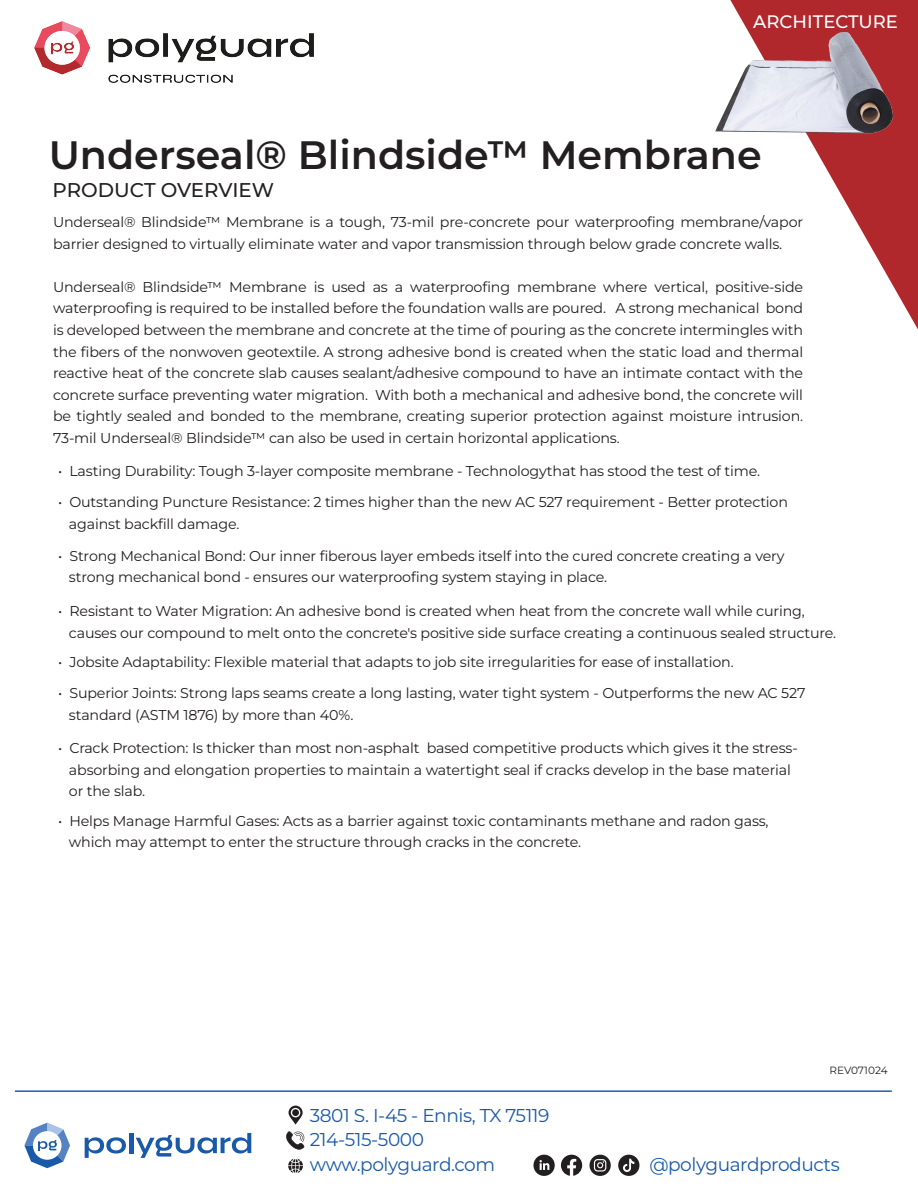
<style>
.page{position:relative;width:918px;height:1188px;background:#fff}
.page>*{position:absolute;margin:0;border:0;box-sizing:border-box;transform-origin:0 0}
.t1{font:100 39.6px "Montserrat";color:#231f20}
.t2{font:500 19.8px "Montserrat";color:#231f20}
.t3{font:18.6px/24.5px "Montserrat";letter-spacing:-.025em;color:#1959a9}
.t4{font:500 18px "Montserrat";color:#fff}
.t5{font:100 14.25px/21.6px "Montserrat";letter-spacing:-.01em;color:#231f20}
.t6{font:100 10.5px "Montserrat";letter-spacing:-.005em;color:#231f20}
</style>
<div class="page">
<svg style="left:818px;top:0;width:100px;height:330px;fill:#b1282c"></svg>
<img style="left:715px;top:0;width:190px;height:154px">
<svg style="left:286px;top:1131px;width:19px;height:19px"></svg>
<svg style="left:288px;top:1159px;width:15px;height:14px"></svg>
<svg style="left:289px;top:1106px;width:14px;height:19px"></svg>
<svg style="left:590px;top:1155px;width:21px;height:21px"></svg>
<svg style="left:561px;top:1155px;width:21px;height:21px"></svg>
<svg style="left:533px;top:1155px;width:22px;height:21px"></svg>
<svg style="left:618px;top:1155px;width:21px;height:21px"></svg>
<hr style="left:15px;top:1090px;width:877px;height:2px;background:#1959a9">
<svg style="left:24px;top:1123px;width:46px;height:45px"></svg>
<hr style="left:129px;top:1133px;width:4px;height:20px;background:#1959a9">
<svg style="left:136px;top:1133px;width:115px;height:25px"></svg>
<svg style="left:85px;top:1137px;width:41px;height:21px"></svg>
<img style="left:35px;top:22px;width:279px;height:61px">
<p class="t4" style="left:753px;top:9px;width:146px">ARCHITECTURE</p>
<h1 class="t1" style="left:49px;top:129px;width:715px">Underseal® Blindside™ Membrane</h1>
<h2 class="t2" style="left:53px;top:176px;width:223px">PRODUCT OVERVIEW</h2>
<p class="t5" style="left:53px;top:211px;width:752px">Underseal® Blindside™ Membrane is a tough, 73-mil pre-concrete pour waterproofing membrane/vapor barrier designed to virtually eliminate water and vapor transmission through below grade concrete walls.</p>
<p class="t5" style="left:53px;top:276px;width:752px;text-align:justify">Underseal® Blindside™ Membrane is used as a waterproofing membrane where vertical, positive-side waterproofing is required to be installed before the foundation walls are poured. A strong mechanical bond is developed between the membrane and concrete at the time of pouring as the concrete intermingles with the fibers of the nonwoven geotextile. A strong adhesive bond is created when the static load and thermal reactive heat of the concrete slab causes sealant/adhesive compound to have an intimate contact with the concrete surface preventing water migration. With both a mechanical and adhesive bond, the concrete will be tightly sealed and bonded to the membrane, creating superior protection against moisture intrusion.<br>73-mil Underseal® Blindside™ can also be used in certain horizontal applications.</p>
<p class="t5" style="left:58px;top:459px;width:703px">• Lasting Durability: Tough 3-layer composite membrane - Technologythat has stood the test of time.</p>
<p class="t5" style="left:69px;top:491px;width:721px;text-indent:-11px">• Outstanding Puncture Resistance: 2 times higher than the new AC 527 requirement - Better protection against backfill damage.</p>
<p class="t5" style="left:69px;top:545px;width:717px;text-indent:-11px">• Strong Mechanical Bond: Our inner fiberous layer embeds itself into the cured concrete creating a very strong mechanical bond - ensures our waterproofing system staying in place.</p>
<p class="t5" style="left:69px;top:600px;width:769px;text-indent:-11px">• Resistant to Water Migration: An adhesive bond is created when heat from the concrete wall while curing, causes our compound to melt onto the concrete's positive side surface creating a continuous sealed structure.</p>
<p class="t5" style="left:58px;top:651px;width:677px">• Jobsite Adaptability: Flexible material that adapts to job site irregularities for ease of installation.</p>
<p class="t5" style="left:69px;top:682px;width:738px;text-indent:-11px">• Superior Joints: Strong laps seams create a long lasting, water tight system - Outperforms the new AC 527 standard (ASTM 1876) by more than 40%.</p>
<p class="t5" style="left:69px;top:737px;width:730px;text-indent:-11px">• Crack Protection: Is thicker than most non-asphalt based competitive products which gives it the stress&shy;absorbing and elongation properties to maintain a watertight seal if cracks develop in the base material or the slab.</p>
<p class="t5" style="left:69px;top:810px;width:701px;text-indent:-11px">• Helps Manage Harmful Gases: Acts as a barrier against toxic contaminants methane and radon gass, which may attempt to enter the structure through cracks in the concrete.</p>
<h3 class="t3" style="left:310px;top:1102px;width:241px">3801 S. I-45 - Ennis, TX 75119<br>214-515-5000 www.polyguard.com</h3>
<p class="t6" style="left:830px;top:1064px;width:60px">REV071024</p>
<h3 class="t3" style="left:649px;top:1151px;width:192px">@polyguardproducts</h3>
</div>
